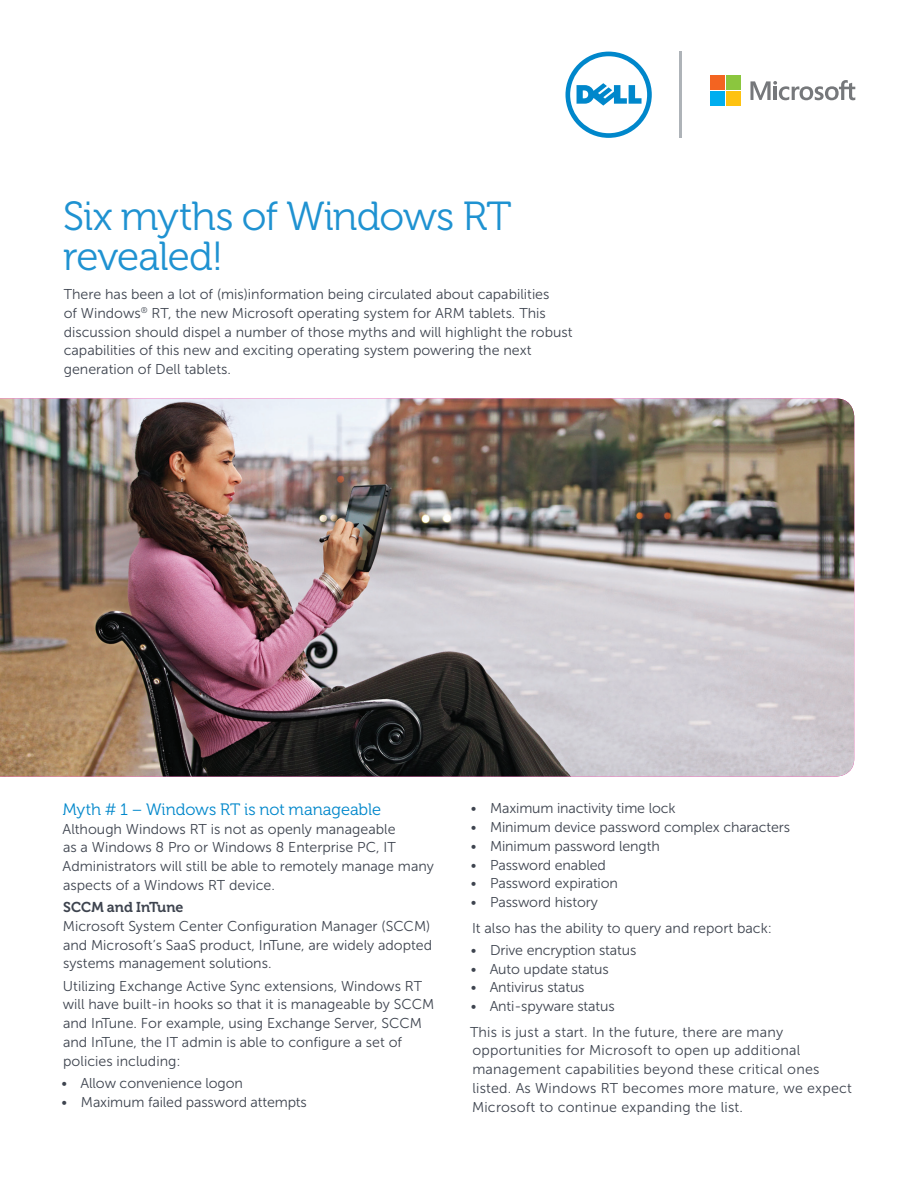
<style>
.page{position:relative;width:918px;height:1188px;background:#fff}
.page>*{position:absolute;margin:0;border:0;box-sizing:border-box;transform-origin:0 0}
.FRONT_PG_Headline_De{font:40.5px/40.5px "Museo For Dell 300";letter-spacing:-.025em;color:#1f92d1}
.Para_LG_SubHead_Blue{font:16.5px "Museo For Dell 300";letter-spacing:-.005em;color:#0087cb}
.Body_copy_Dell_Dark{font:14.25px/18.8px "Museo Sans For Dell 300";color:#3e444f}
.Para_Sm_SubHead_DK_G{font:14.25px "Museo For Dell 700";letter-spacing:.005em;color:#3e444f}
</style>
<div class="page">
<img style="left:0;top:399px;width:854px;height:378px">
<hr style="left:680px;top:52px;width:2px;height:86px;background:#aeb3b8">
<svg style="left:566px;top:52px;width:86px;height:86px"></svg>
<svg style="left:750px;top:80px;width:105px;height:20px"></svg>
<div style="left:710px;top:75px;width:15px;height:15px;background:#f36421"></div>
<div style="left:726px;top:75px;width:15px;height:15px;background:#8bc63e"></div>
<div style="left:710px;top:91px;width:15px;height:15px;background:#00aeef"></div>
<div style="left:726px;top:91px;width:15px;height:15px;background:#fec210"></div>
<p class="FRONT_PG_Headline_De" style="left:63px;top:197px;width:450px">Six myths of Windows RT revealed!</p>
<p class="Body_copy_Dell_Dark" style="left:64px;top:285px;width:510px">There has been a lot of (mis)information being circulated about capabilities<br>of Windows<sup>®</sup> RT, the new Microsoft operating system for ARM tablets. This discussion should dispel a number of those myths and will highlight the robust capabilities of this new and exciting operating system powering the next generation of Dell tablets.</p>
<p class="Para_LG_SubHead_Blue" style="left:63px;top:800px;width:320px">Myth # 1 – Windows RT is not manageable</p>
<p class="Body_copy_Dell_Dark" style="left:63px;top:820px;width:373px">Although Windows RT is not as openly manageable<br>as a Windows 8 Pro or Windows 8 Enterprise PC, IT Administrators will still be able to remotely manage many aspects of a Windows RT device.</p>
<p class="Para_Sm_SubHead_DK_G" style="left:63px;top:899px;width:122px">SCCM and InTune</p>
<p class="Body_copy_Dell_Dark" style="left:63px;top:917px;width:371px">Microsoft System Center Configuration Manager (SCCM) and Microsoft’s SaaS product, InTune, are widely adopted systems management solutions.</p>
<p class="Body_copy_Dell_Dark" style="left:63px;top:977px;width:373px">Utilizing Exchange Active Sync extensions, Windows RT will have built-in hooks so that it is manageable by SCCM and InTune. For example, using Exchange Server, SCCM and InTune, the IT admin is able to configure a set of policies including:</p>
<p class="Body_copy_Dell_Dark" style="left:62px;top:1074px;width:183px">• Allow convenience logon</p>
<p class="Body_copy_Dell_Dark" style="left:62px;top:1093px;width:247px">• Maximum failed password attempts</p>
<p class="Body_copy_Dell_Dark" style="left:471px;top:799px;width:206px">• Maximum inactivity time lock</p>
<p class="Body_copy_Dell_Dark" style="left:471px;top:818px;width:321px">• Minimum device password complex characters</p>
<p class="Body_copy_Dell_Dark" style="left:471px;top:837px;width:191px">• Minimum password length</p>
<p class="Body_copy_Dell_Dark" style="left:471px;top:855px;width:137px">• Password enabled</p>
<p class="Body_copy_Dell_Dark" style="left:471px;top:874px;width:149px">• Password expiration</p>
<p class="Body_copy_Dell_Dark" style="left:471px;top:893px;width:129px">• Password history</p>
<p class="Body_copy_Dell_Dark" style="left:472px;top:918px;width:302px">It also has the ability to query and report back:</p>
<p class="Body_copy_Dell_Dark" style="left:471px;top:941px;width:167px">• Drive encryption status</p>
<p class="Body_copy_Dell_Dark" style="left:471px;top:959px;width:140px">• Auto update status</p>
<p class="Body_copy_Dell_Dark" style="left:471px;top:978px;width:115px">• Antivirus status</p>
<p class="Body_copy_Dell_Dark" style="left:471px;top:997px;width:146px">• Anti-spyware status</p>
<p class="Body_copy_Dell_Dark" style="left:470px;top:1022px;width:383px">This is just a start. In the future, there are many opportunities for Microsoft to open up additional management capabilities beyond these critical ones listed. As Windows RT becomes more mature, we expect Microsoft to continue expanding the list.</p>
</div>
